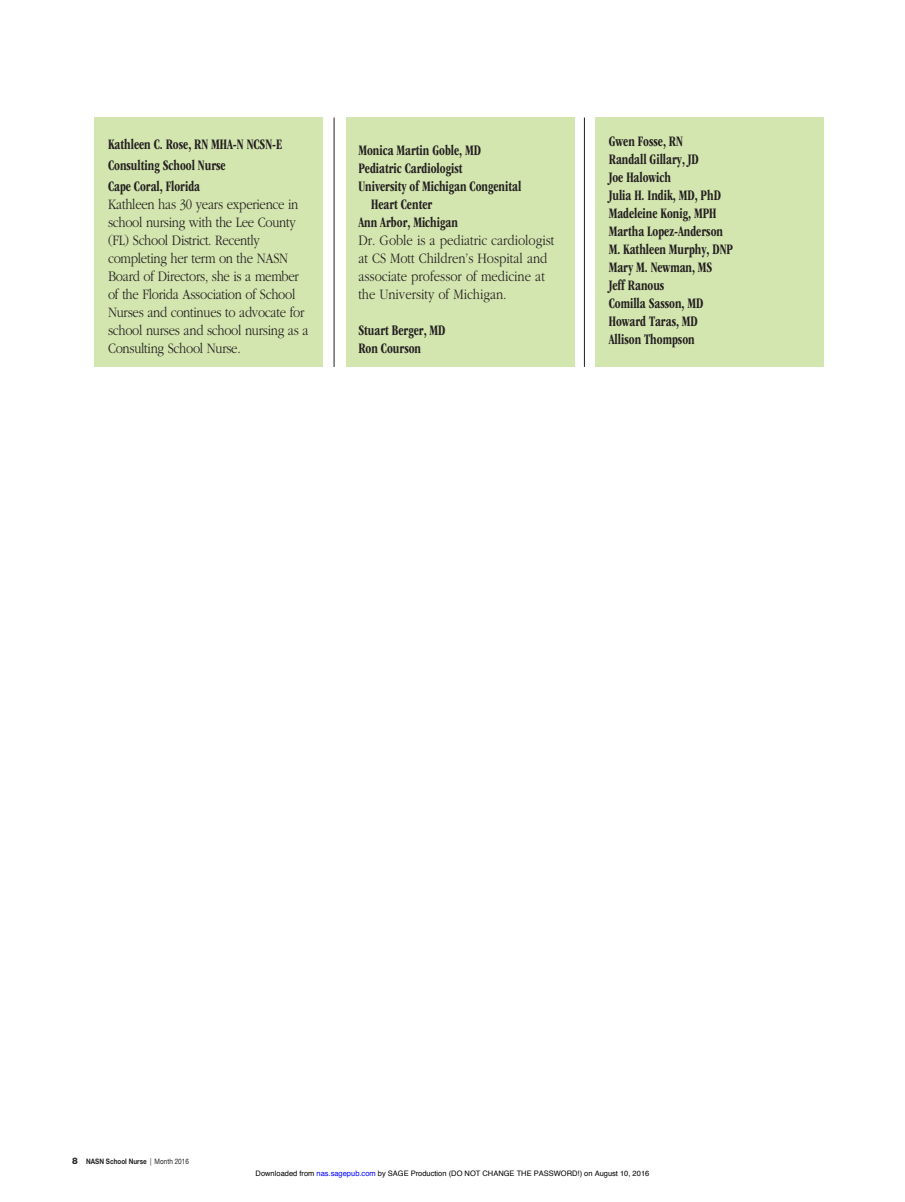
<style>
.page{position:relative;width:905px;height:1202px;background:#fff}
.page>*{position:absolute;margin:0;border:0;box-sizing:border-box;transform-origin:0 0}
.t1{font:700 condensed 15px/18px "ITC Garamond Std";color:#231f20;scale:.85 1}
.t2{font:300 15px/18px "ITC Garamond Std";letter-spacing:-.02em;color:#231f20;scale:.85 1}
.t3{font:300 15px/18px "ITC Garamond Std";color:#231f20;scale:.85 1}
.t4{font:7.5px "Helvetica";color:#000}
.t5{font:700 7.5px "Helvetica Neue LT Std";color:#231f20;scale:.85 1}
.s1{font-weight:800;font-size:9px}
.s2{font-weight:400}
.s3{color:#00f}
</style>
<div class="page">
<div style="left:346px;top:117px;width:229px;height:250px;background:#d4e6b0"></div>
<hr style="left:584px;top:117px;width:1px;height:250px;background:#231f20">
<hr style="left:334px;top:117px;width:1px;height:250px;background:#231f20">
<div style="left:595px;top:117px;width:229px;height:250px;background:#d4e6b0"></div>
<div style="left:94px;top:117px;width:229px;height:250px;background:#d4e6b0"></div>
<p class="t1" style="left:108px;top:134px;width:206px;line-height:21px">Kathleen C. Rose, RN MHA-N NCSN-E<br>Consulting School Nurse<br>Cape Coral, Florida</p>
<p class="t2" style="left:108px;top:196px;width:237px">Kathleen has 30 years experience in school nursing with the Lee County (FL) School District. Recently completing her term on the NASN Board of Directors, she is a member of the Florida Association of School Nurses and continues to advocate for school nurses and school nursing as a Consulting School Nurse.</p>
<p class="t1" style="left:358px;top:141px;width:146px">Monica Martin Goble, MD</p>
<p class="t1" style="left:358px;top:159px;width:124px">Pediatric Cardiologist</p>
<p class="t1" style="left:358px;top:177px;width:193px">University of Michigan Congenital</p>
<p class="t1" style="left:371px;top:195px;width:73px">Heart Center</p>
<p class="t1" style="left:358px;top:213px;width:119px">Ann Arbor, Michigan</p>
<p class="t3" style="left:358px;top:232px;width:232px">Dr. Goble is a pediatric cardiologist at CS Mott Children’s Hospital and associate professor of medicine at the University of Michigan.</p>
<p class="t1" style="left:358px;top:321px;width:104px">Stuart Berger, MD<br>Ron Courson</p>
<p class="t1" style="left:608px;top:132px;width:148px">Gwen Fosse, RN<br>Randall Gillary, JD<br>Joe Halowich<br>Julia H. Indik, MD, PhD<br>Madeleine Konig, MPH<br>Martha Lopez-Anderson<br>M. Kathleen Murphy, DNP<br>Mary M. Newman, MS<br>Jeff Ranous<br>Comilla Sasson, MD<br>Howard Taras, MD<br>Allison Thompson</p>
<p class="t5" style="left:72px;top:1156px;width:139px"><span class="s1">8</span> NASN School Nurse <span class="s2">| Month 2016</span></p>
<p class="t4" style="left:256px;top:1168px;width:395px">Downloaded from <span class="s3">nas.sagepub.com</span> by SAGE Production (DO NOT CHANGE THE PASSWORD!) on August 10, 2016</p>
</div>
